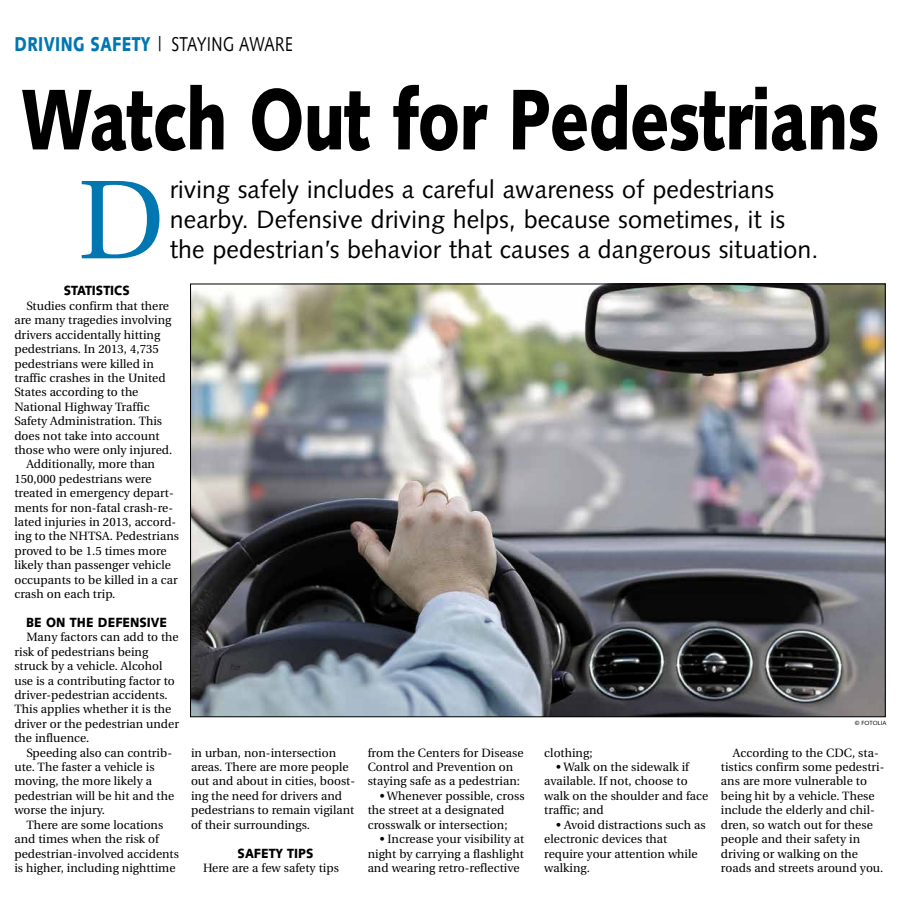
<style>
.page{position:relative;width:900px;height:908px;background:#fff}
.page>*{position:absolute;margin:0;border:0;box-sizing:border-box;transform-origin:0 0}
.t1{font:111.7px "Utopia";color:#0077b1}
.t2{font:900 86px "Syntax";letter-spacing:-.015em;color:#000;scale:.77 1}
.t3{font:25px/30px "Syntax";letter-spacing:.005em;color:#000}
.t4{font:900 20px "Syntax";letter-spacing:.025em;color:#0077b1;scale:.77 1}
.t5{font:900 13.3px "Syntax";color:#000;scale:.91 1}
.t6{font:12px/14.4px "Utopia";color:#000}
.t7{font:6px "Syntax";color:#000}
.s1{font-weight:400;color:#000}
</style>
<div class="page">
<img style="left:192px;top:285px;width:692px;height:429px">
<h3 class="t4" style="left:14px;top:32px;width:363px">DRIVING SAFETY <span class="s1">| STAYING AWARE</span></h3>
<h2 class="t2" style="left:21px;top:69px;width:1117px">Watch Out for Pedestrians</h2>
<h1 class="t1" style="left:78px;top:159px;width:89px">D</h1>
<h3 class="t3" style="left:170px;top:175px;width:650px">riving safely includes a careful awareness of pedestrians nearby. Defensive driving helps, because sometimes, it is the pedestrian’s behavior that causes a dangerous situation.</h3>
<p class="t5" style="left:64px;top:283px;width:74px">STATISTICS</p>
<p class="t6" style="left:26px;top:299px;width:144px">Studies confirm that there</p>
<p class="t6" style="left:14px;top:313px;width:159px">are many tragedies involving</p>
<p class="t6" style="left:14px;top:327px;width:147px">drivers accidentally hitting</p>
<p class="t6" style="left:14px;top:342px;width:146px">pedestrians. In 2013, 4,735</p>
<p class="t6" style="left:14px;top:356px;width:141px">pedestrians were killed in</p>
<p class="t6" style="left:14px;top:371px;width:153px">traffic crashes in the United</p>
<p class="t6" style="left:14px;top:385px;width:126px">States according to the</p>
<p class="t6" style="left:14px;top:399px;width:137px">National Highway Traffic</p>
<p class="t6" style="left:14px;top:414px;width:149px">Safety Administration. This</p>
<p class="t6" style="left:14px;top:428px;width:147px">does not take into account</p>
<p class="t6" style="left:14px;top:443px;width:159px">those who were only injured.</p>
<p class="t6" style="left:26px;top:457px;width:130px">Additionally, more than</p>
<p class="t6" style="left:14px;top:471px;width:139px">150,000 pedestrians were</p>
<p class="t6" style="left:14px;top:486px;width:161px">treated in emergency depart-</p>
<p class="t6" style="left:14px;top:500px;width:160px">ments for non-fatal crash-re-</p>
<p class="t6" style="left:14px;top:515px;width:163px">lated injuries in 2013, accord-</p>
<p class="t6" style="left:14px;top:529px;width:166px">ing to the NHTSA. Pedestrians</p>
<p class="t6" style="left:14px;top:543px;width:154px">proved to be 1.5 times more</p>
<p class="t6" style="left:14px;top:558px;width:158px">likely than passenger vehicle</p>
<p class="t6" style="left:14px;top:572px;width:165px">occupants to be killed in a car</p>
<p class="t6" style="left:14px;top:587px;width:103px">crash on each trip.</p>
<p class="t5" style="left:26px;top:614px;width:157px">BE ON THE DEFENSIVE</p>
<p class="t6" style="left:14px;top:630px;width:166px;text-indent:12px">Many factors can add to the risk of pedestrians being struck by a vehicle. Alcohol use is a contributing factor to driver-pedestrian accidents.<br>This applies whether it is the driver or the pedestrian under the influence.</p>
<p class="t6" style="left:14px;top:745px;width:161px;text-indent:12px">Speeding also can contrib&shy;ute. The faster a vehicle is moving, the more likely a pedestrian will be hit and the worse the injury.</p>
<p class="t6" style="left:14px;top:817px;width:166px;text-indent:12px">There are some locations and times when the risk of pedestrian-involved accidents is higher, including nighttime</p>
<p class="t6" style="left:191px;top:745px;width:166px">in urban, non-intersection areas. There are more people out and about in cities, boost&shy;ing the need for drivers and pedestrians to remain vigilant of their surroundings.</p>
<p class="t5" style="left:238px;top:844px;width:85px">SAFETY TIPS</p>
<p class="t6" style="left:203px;top:860px;width:137px">Here are a few safety tips</p>
<p class="t6" style="left:368px;top:745px;width:157px">from the Centers for Disease<br>Control and Prevention on staying safe as a pedestrian:</p>
<p class="t6" style="left:368px;top:788px;width:158px;text-indent:12px">• Whenever possible, cross the street at a designated crosswalk or intersection;</p>
<p class="t6" style="left:368px;top:831px;width:158px;text-align:justify;text-indent:12px">• Increase your visibility at night by carrying a flashlight and wearing retro-reflective</p>
<p class="t6" style="left:544px;top:745px;width:50px">clothing;</p>
<p class="t6" style="left:544px;top:759px;width:166px;text-indent:12px">• Walk on the sidewalk if available. If not, choose to walk on the shoulder and face traffic; and</p>
<p class="t6" style="left:544px;top:817px;width:163px;text-indent:12px">• Avoid distractions such as electronic devices that require your attention while walking.</p>
<p class="t7" style="left:855px;top:719px;width:33px">© FOTOLIA</p>
<p class="t6" style="left:721px;top:745px;width:165px;text-indent:12px">According to the CDC, sta&shy;tistics confirm some pedestri&shy;ans are more vulnerable to being hit by a vehicle. These include the elderly and chil&shy;dren, so watch out for these people and their safety in driving or walking on the roads and streets around you.</p>
</div>
